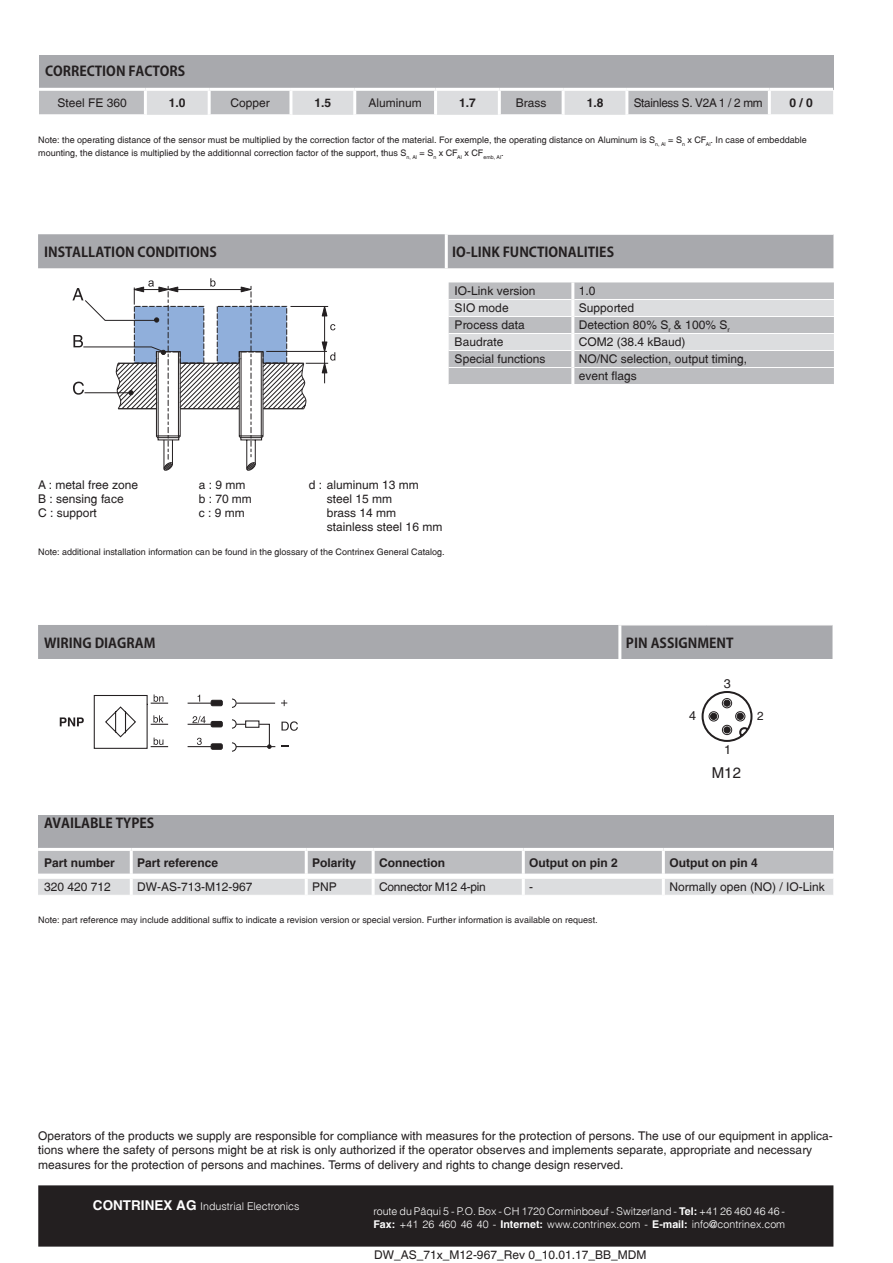
<style>
.page{position:relative;width:893px;height:1263px;background:#fff}
.page>*{position:absolute;margin:0;border:0;box-sizing:border-box;transform-origin:0 0}
.t1{font:15px "Switzerland Plain";color:#231f20}
.t2{font:700 13.5px "Koz Go Pro";color:#231f20}
.t3{font:12.6px "Switzerland Plain";color:#231f20}
.t4{font:12px/14.2px "Switzerland Plain";color:#231f20}
.t5{font:700 12px "Switzerland";color:#231f20}
.t6{font:12px "Switzerland Plain";letter-spacing:-.025em;color:#231f20}
.t7{font:11.85px "Switzerland Plain";color:#231f20}
.t8{font:10.65px/12.8px "Switzerland Light Plain";color:#fff}
.t9{font:9px/13.5px "Switzerland Plain";color:#231f20}
.s1{font-family:"Switzerland";font-weight:700;font-size:13.5px}
.s2{font-family:"Switzerland";font-weight:700}
</style>
<div class="page">
<div style="left:39px;top:1186px;width:794px;height:60px;background:#231f20"></div>
<div style="left:38px;top:1185px;width:795px;height:61px;border:2px solid #231f20"></div>
<div style="left:39px;top:55px;width:794px;height:34px;background:#a8a9ad"></div>
<svg style="left:39px;top:91px;width:794px;height:24px;background:#c9cacc"></svg>
<hr style="left:144px;top:91px;width:3px;height:23px;background:#fff">
<hr style="left:208px;top:91px;width:3px;height:23px;background:#fff">
<hr style="left:289px;top:91px;width:3px;height:23px;background:#fff">
<hr style="left:353px;top:91px;width:3px;height:23px;background:#fff">
<hr style="left:434px;top:91px;width:3px;height:23px;background:#fff">
<hr style="left:498px;top:91px;width:3px;height:23px;background:#fff">
<hr style="left:562px;top:91px;width:3px;height:23px;background:#fff">
<hr style="left:625px;top:91px;width:3px;height:23px;background:#fff">
<hr style="left:768px;top:91px;width:3px;height:23px;background:#fff">
<hr style="left:769px;top:114px;width:64px;height:1px;background:#fff">
<hr style="left:39px;top:88px;width:106px;height:3px;background:#fff">
<hr style="left:145px;top:88px;width:64px;height:3px;background:#fff">
<hr style="left:209px;top:88px;width:82px;height:3px;background:#fff">
<hr style="left:291px;top:88px;width:64px;height:3px;background:#fff">
<hr style="left:355px;top:88px;width:81px;height:3px;background:#fff">
<hr style="left:436px;top:88px;width:63px;height:3px;background:#fff">
<hr style="left:499px;top:88px;width:64px;height:3px;background:#fff">
<hr style="left:563px;top:88px;width:64px;height:3px;background:#fff">
<hr style="left:627px;top:88px;width:142px;height:3px;background:#fff">
<hr style="left:769px;top:88px;width:64px;height:3px;background:#fff">
<hr style="left:39px;top:114px;width:108px;height:1px;background:#fff">
<hr style="left:208px;top:114px;width:84px;height:1px;background:#fff">
<hr style="left:353px;top:114px;width:84px;height:1px;background:#fff">
<hr style="left:498px;top:114px;width:67px;height:1px;background:#fff">
<hr style="left:625px;top:114px;width:144px;height:1px;background:#fff">
<svg style="left:93px;top:694px;width:205px;height:58px"></svg>
<svg style="left:60px;top:717px;width:24px;height:9px"></svg>
<div style="left:38px;top:625px;width:794px;height:34px;background:#a8a9ad"></div>
<div style="left:38px;top:815px;width:795px;height:34px;background:#a8a9ad"></div>
<svg style="left:38px;top:851px;width:795px;height:44px;background:#cfcfd2"></svg>
<hr style="left:38px;top:878px;width:93px;height:1px;background:#fff">
<hr style="left:131px;top:878px;width:175px;height:1px;background:#fff">
<hr style="left:306px;top:878px;width:67px;height:1px;background:#fff">
<hr style="left:373px;top:878px;width:150px;height:1px;background:#fff">
<hr style="left:523px;top:878px;width:140px;height:1px;background:#fff">
<hr style="left:663px;top:878px;width:170px;height:1px;background:#fff">
<hr style="left:130px;top:879px;width:3px;height:16px;background:#fff">
<hr style="left:305px;top:879px;width:3px;height:16px;background:#fff">
<hr style="left:372px;top:879px;width:3px;height:16px;background:#fff">
<hr style="left:522px;top:879px;width:3px;height:16px;background:#fff">
<hr style="left:38px;top:848px;width:93px;height:3px;background:#fff">
<hr style="left:131px;top:848px;width:175px;height:3px;background:#fff">
<hr style="left:306px;top:848px;width:67px;height:3px;background:#fff">
<hr style="left:373px;top:848px;width:150px;height:3px;background:#fff">
<hr style="left:523px;top:848px;width:140px;height:3px;background:#fff">
<hr style="left:663px;top:848px;width:170px;height:3px;background:#fff">
<hr style="left:130px;top:851px;width:3px;height:23px;background:#fff">
<hr style="left:305px;top:851px;width:3px;height:23px;background:#fff">
<hr style="left:372px;top:851px;width:3px;height:23px;background:#fff">
<hr style="left:522px;top:851px;width:3px;height:23px;background:#fff">
<hr style="left:662px;top:851px;width:3px;height:23px;background:#fff">
<hr style="left:662px;top:879px;width:3px;height:16px;background:#fff">
<svg style="left:701px;top:691px;width:52px;height:51px"></svg>
<div style="left:735px;top:711px;width:10px;height:10px;border:1px solid #231f20;border-radius:50%"></div>
<div style="left:38px;top:234px;width:795px;height:34px;background:#a8a9ad"></div>
<hr style="left:445px;top:234px;width:388px;height:1px;background:#fff">
<hr style="left:445px;top:235px;width:3px;height:33px;background:#fff">
<svg style="left:449px;top:282px;width:385px;height:102px;background:#c6c7ca"></svg>
<hr style="left:449px;top:299px;width:122px;height:1px;background:#fff">
<hr style="left:574px;top:299px;width:260px;height:1px;background:#fff">
<hr style="left:449px;top:316px;width:122px;height:1px;background:#fff">
<hr style="left:574px;top:316px;width:260px;height:1px;background:#fff">
<hr style="left:449px;top:333px;width:122px;height:1px;background:#fff">
<hr style="left:574px;top:333px;width:260px;height:1px;background:#fff">
<hr style="left:449px;top:350px;width:122px;height:1px;background:#fff">
<hr style="left:574px;top:350px;width:260px;height:1px;background:#fff">
<hr style="left:449px;top:367px;width:122px;height:1px;background:#fff">
<hr style="left:574px;top:367px;width:260px;height:1px;background:#fff">
<hr style="left:571px;top:282px;width:3px;height:17px;background:#fff">
<hr style="left:571px;top:299px;width:3px;height:17px;background:#fff">
<hr style="left:571px;top:316px;width:3px;height:17px;background:#fff">
<hr style="left:571px;top:333px;width:3px;height:17px;background:#fff">
<hr style="left:571px;top:350px;width:3px;height:17px;background:#fff">
<hr style="left:571px;top:367px;width:3px;height:17px;background:#fff">
<svg style="left:72px;top:278px;width:263px;height:193px"></svg>
<p class="t2" style="left:45px;top:63px;width:142px">CORRECTION FACTORS</p>
<p class="t4" style="left:57px;top:96px;width:71px">Steel FE 360</p>
<p class="t5" style="left:169px;top:96px;width:18px">1.0</p>
<p class="t4" style="left:230px;top:96px;width:41px">Copper</p>
<p class="t5" style="left:315px;top:96px;width:18px">1.5</p>
<p class="t4" style="left:368px;top:96px;width:55px">Aluminum</p>
<p class="t5" style="left:459px;top:96px;width:18px">1.7</p>
<p class="t4" style="left:516px;top:96px;width:32px">Brass</p>
<p class="t5" style="left:587px;top:96px;width:18px">1.8</p>
<p class="t6" style="left:634px;top:96px;width:130px">Stainless S. V2A 1 / 2 mm</p>
<p class="t5" style="left:790px;top:96px;width:25px">0 / 0</p>
<p class="t9" style="left:38px;top:133px;width:770px">Note: the operating distance of the sensor must be multiplied by the correction factor of the material. For exemple, the operating distance on Aluminum is S<sub>n,</sub> <sub>Al</sub> = S<sub>n</sub> x CF<sub>Al</sub>. In case of embeddable mounting, the distance is multiplied by the additionnal correction factor of the support, thus S<sub>n,</sub> <sub>Al</sub> = S<sub>n</sub> x CF<sub>Al</sub> x CF<sub>emb,</sub> <sub>Al</sub>.</p>
<p class="t2" style="left:44px;top:244px;width:174px">INSTALLATION CONDITIONS</p>
<p class="t2" style="left:452px;top:244px;width:163px">IO-LINK FUNCTIONALITIES</p>
<p class="t4" style="left:455px;top:284px;width:82px">IO-Link version</p>
<p class="t4" style="left:579px;top:284px;width:18px">1.0</p>
<p class="t4" style="left:455px;top:301px;width:56px">SIO mode</p>
<p class="t4" style="left:579px;top:301px;width:57px">Supported</p>
<p class="t4" style="left:455px;top:318px;width:72px">Process data</p>
<p class="t4" style="left:579px;top:318px;width:152px">Detection 80% S<sub>r</sub> &amp; 100% S<sub>r</sub></p>
<p class="t4" style="left:455px;top:335px;width:50px">Baudrate</p>
<p class="t4" style="left:579px;top:335px;width:108px">COM2 (38.4 kBaud)</p>
<p class="t4" style="left:455px;top:352px;width:92px">Special functions</p>
<p class="t4" style="left:579px;top:351px;width:170px;line-height:17px">NO/NC selection, output timing, event flags</p>
<p class="t4" style="left:38px;top:477px;width:102px">A : metal free zone<br>B : sensing face<br>C : support</p>
<p class="t4" style="left:199px;top:477px;width:55px">a : 9 mm b : 70 mm c : 9 mm</p>
<p class="t4" style="left:327px;top:477px;width:117px;text-indent:-18px">d : aluminum 13 mm steel 15 mm<br>brass 14 mm stainless steel 16 mm</p>
<p class="t9" style="left:38px;top:545px;width:408px">Note: additional installation information can be found in the glossary of the Contrinex General Catalog.</p>
<p class="t2" style="left:44px;top:634px;width:113px">WIRING DIAGRAM</p>
<p class="t2" style="left:626px;top:634px;width:109px">PIN ASSIGNMENT</p>
<p class="t3" style="left:724px;top:676px;width:9px">3</p>
<p class="t3" style="left:689px;top:709px;width:9px">4</p>
<p class="t7" style="left:757px;top:709px;width:8px">2</p>
<p class="t3" style="left:724px;top:743px;width:9px">1</p>
<p class="t1" style="left:712px;top:764px;width:31px">M12</p>
<p class="t2" style="left:44px;top:814px;width:112px">AVAILABLE TYPES</p>
<p class="t5" style="left:44px;top:855px;width:72px">Part number</p>
<p class="t5" style="left:137px;top:855px;width:82px">Part reference</p>
<p class="t5" style="left:312px;top:855px;width:46px">Polarity</p>
<p class="t5" style="left:379px;top:855px;width:68px">Connection</p>
<p class="t5" style="left:529px;top:855px;width:90px">Output on pin 2</p>
<p class="t5" style="left:669px;top:855px;width:90px">Output on pin 4</p>
<p class="t4" style="left:44px;top:880px;width:68px">320 420 712</p>
<p class="t4" style="left:137px;top:880px;width:117px">DW-AS-713-M12-967</p>
<p class="t4" style="left:312px;top:880px;width:26px">PNP</p>
<p class="t6" style="left:379px;top:880px;width:108px">Connector M12 4-pin</p>
<p class="t4" style="left:529px;top:880px;width:5px">-</p>
<p class="t4" style="left:669px;top:880px;width:157px">Normally open (NO) / IO-Link</p>
<p class="t9" style="left:38px;top:913px;width:561px">Note: part reference may include additional suffix to indicate a revision version or special version. Further information is available on request.</p>
<p class="t4" style="left:38px;top:1128px;width:796px">Operators of the products we supply are responsible for compliance with measures for the protection of persons. The use of our equipment in applica&shy;tions where the safety of persons might be at risk is only authorized if the operator observes and implements separate, appropriate and necessary measures for the protection of persons and machines. Terms of delivery and rights to change design reserved.</p>
<p class="t8" style="left:93px;top:1199px;width:208px"><span class="s1">CONTRINEX AG</span> Industrial Electronics</p>
<p class="t8" style="left:373px;top:1204px;width:413px">route du Pâqui 5 - P.O. Box - CH 1720 Corminboeuf - Switzerland - <span class="s2">Tel:</span> +41 26 460 46 46 -<br><span class="s2">Fax:</span> +41 26 460 46 40 - <span class="s2">Internet:</span> www.contrinex.com - <span class="s2">E-mail:</span> info@contrinex.com</p>
<p class="t4" style="left:374px;top:1247px;width:274px">DW_AS_71x_M12-967_Rev 0_10.01.17_BB_MDM</p>
</div>
